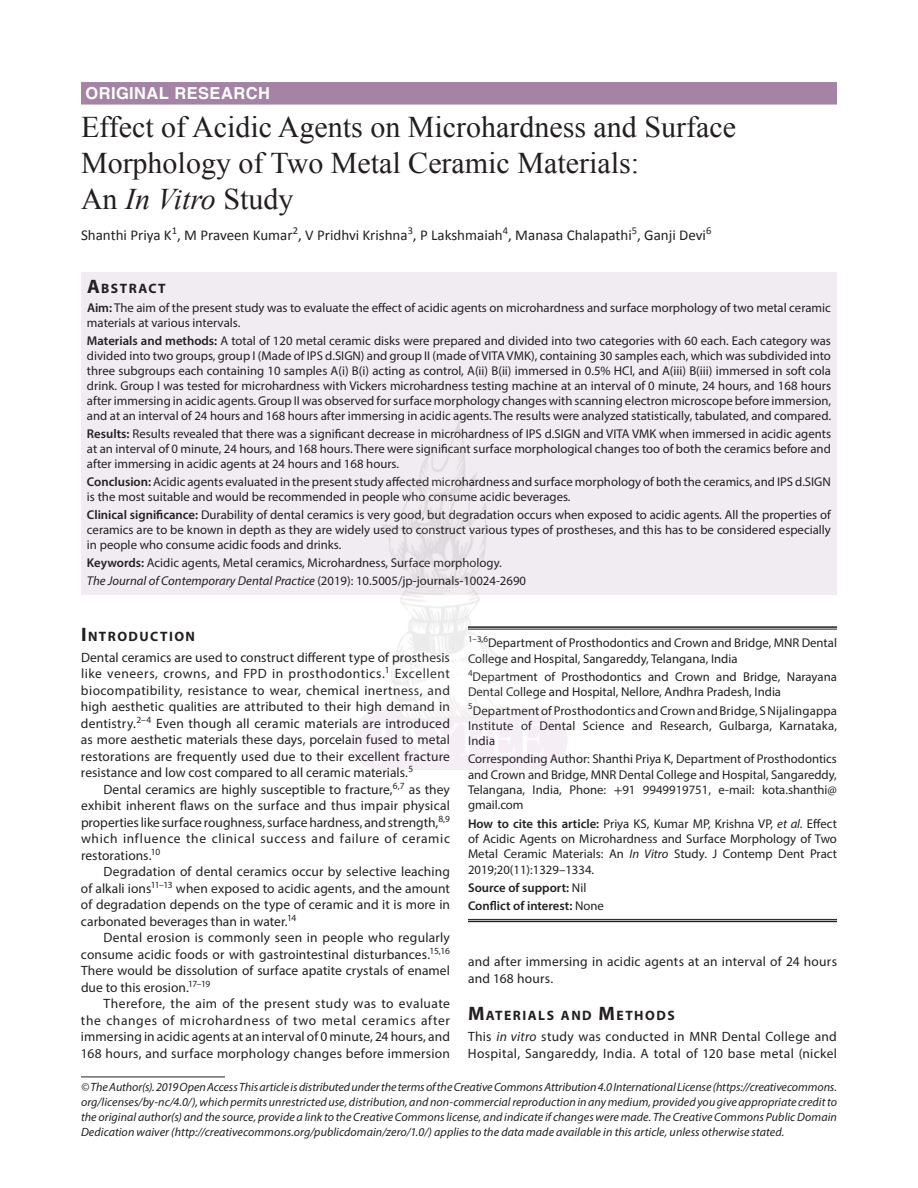
<style>
.page{position:relative;width:918px;height:1188px;background:#fff}
.page>*{position:absolute;margin:0;border:0;box-sizing:border-box;transform-origin:0 0}
.AT{font:30px/36px "Times New Roman";color:#231f20}
.JCDP-ART{font:700 16.5px "Helvetica LT Std";letter-spacing:.025em;color:#fff}
.AU{font:15px "Calibri";color:#231f20}
.AB{font:700 13.65px "Myriad Pro";letter-spacing:.105em;color:#231f20}
.Para{font:13.5px/16.5px "Myriad Pro";letter-spacing:.015em;color:#231f20;text-align:justify}
.Para-first{font:13.5px/16.5px "Myriad Pro";letter-spacing:.02em;color:#231f20;text-align:justify}
.KW{font:12.75px/15px "Myriad Pro";color:#231f20;text-align:justify}
.AF{font:12.75px/15.3px "Myriad Pro";color:#231f20;text-align:justify}
.Cor-Para{font:12.75px/15.3px "Myriad Pro";color:#231f20;text-align:justify}
.AF-first{font:12.75px/15.3px "Myriad Pro";color:#231f20}
.JT_DOI{font:italic 12.75px "Myriad Pro";color:#231f20}
.Aff-foot-last{font:600 12.75px "Myriad Pro";color:#231f20}
.Aff-foot{font:600 12.75px "Myriad Pro";color:#231f20}
.Footnote_Text{font:italic 12px/15px "Myriad Pro";letter-spacing:.005em;color:#231f20;text-align:justify}
.s1{font-style:italic}
.s2{font-size:19.5px}
.s3{font-weight:600}
.s4{font-style:normal}
.s5{font-family:"STIX"}
.s6{font-weight:400}
</style>
<div class="page">
<div style="left:81px;top:82px;width:756px;height:23px;background:#a483a5"></div>
<div style="left:81px;top:272px;width:756px;height:26px;background:#f0ecf1"></div>
<div style="left:81px;top:297px;width:756px;height:39px;background:#f0ecf1"></div>
<div style="left:81px;top:330px;width:756px;height:99px;background:#f0ecf1"></div>
<div style="left:81px;top:423px;width:756px;height:54px;background:#f0ecf1"></div>
<div style="left:81px;top:471px;width:756px;height:39px;background:#f0ecf1"></div>
<div style="left:81px;top:504px;width:756px;height:54px;background:#f0ecf1"></div>
<div style="left:81px;top:552px;width:756px;height:24px;background:#f0ecf1"></div>
<div style="left:81px;top:570px;width:756px;height:24px;background:#f0ecf1"></div>
<hr style="left:468px;top:626px;width:369px;height:2px;background:#231f20">
<hr style="left:468px;top:629px;width:369px;height:1px;background:#231f20">
<hr style="left:468px;top:919px;width:369px;height:1px;background:#231f20">
<hr style="left:468px;top:921px;width:369px;height:1px;background:#231f20">
<hr style="left:81px;top:1077px;width:144px;height:1px;background:#231f20">
<img style="left:347px;top:421px;width:224px;height:349px">
<p class="JCDP-ART" style="left:86px;top:83px;width:186px">ORIGINAL RESEARCH</p>
<p class="AT" style="left:81px;top:108px;width:657px">Effect of Acidic Agents on Microhardness and Surface<br>Morphology of Two Metal Ceramic Materials:<br>An <span class="s1">In Vitro</span> Study</p>
<p class="AU" style="left:81px;top:226px;width:632px">Shanthi Priya K<sup>1</sup>, M Praveen Kumar<sup>2</sup>, V Pridhvi Krishna<sup>3</sup>, P Lakshmaiah<sup>4</sup>, Manasa Chalapathi<sup>5</sup>, Ganji Devi<sup>6</sup></p>
<p class="AB" style="left:87px;top:279px;width:80px"><span class="s2">A</span>BSTRACT</p>
<p class="KW" style="left:87px;top:300px;width:745px"><span class="s3">Aim:</span> The aim of the present study was to evaluate the effect of acidic agents on microhardness and surface morphology of two metal ceramic materials at various intervals.</p>
<p class="KW" style="left:87px;top:333px;width:746px"><span class="s3">Materials and methods:</span> A total of 120 metal ceramic disks were prepared and divided into two categories with 60 each. Each category was divided into two groups, group I (Made of IPS d.SIGN) and group II (made of VITA VMK), containing 30 samples each, which was subdivided into three subgroups each containing 10 samples A(i) B(i) acting as control, A(ii) B(ii) immersed in 0.5% HCl, and A(iii) B(iii) immersed in soft cola drink. Group I was tested for microhardness with Vickers microhardness testing machine at an interval of 0 minute, 24 hours, and 168 hours after immersing in acidic agents. Group II was observed for surface morphology changes with scanning electron microscope before immersion, and at an interval of 24 hours and 168 hours after immersing in acidic agents. The results were analyzed statistically, tabulated, and compared.</p>
<p class="KW" style="left:87px;top:426px;width:746px"><span class="s3">Results:</span> Results revealed that there was a significant decrease in microhardness of IPS d.SIGN and VITA VMK when immersed in acidic agents at an interval of 0 minute, 24 hours, and 168 hours. There were significant surface morphological changes too of both the ceramics before and after immersing in acidic agents at 24 hours and 168 hours.</p>
<p class="KW" style="left:87px;top:474px;width:745px"><span class="s3">Conclusion:</span> Acidic agents evaluated in the present study affected microhardness and surface morphology of both the ceramics, and IPS d.SIGN is the most suitable and would be recommended in people who consume acidic beverages.</p>
<p class="KW" style="left:87px;top:507px;width:745px"><span class="s3">Clinical significance:</span> Durability of dental ceramics is very good, but degradation occurs when exposed to acidic agents. All the properties of ceramics are to be known in depth as they are widely used to construct various types of prostheses, and this has to be considered especially in people who consume acidic foods and drinks.</p>
<p class="KW" style="left:87px;top:555px;width:416px"><span class="s3">Keywords:</span> Acidic agents, Metal ceramics, Microhardness, Surface morphology.</p>
<p class="JT_DOI" style="left:87px;top:573px;width:441px">The Journal of Contemporary Dental Practice <span class="s4">(2019): 10.5005/jp-journals-10024-2690</span></p>
<h1 class="AB" style="left:81px;top:627px;width:116px"><span class="s2">I</span>NTRODUCTION</h1>
<p class="Para-first" style="left:81px;top:649px;width:371px">Dental ceramics are used to construct different type of prosthesis like veneers, crowns, and FPD in prosthodontics.<sup>1</sup> Excellent biocompatibility, resistance to wear, chemical inertness, and high aesthetic qualities are attributed to their high demand in dentistry.<sup>2–4</sup> Even though all ceramic materials are introduced as more aesthetic materials these days, porcelain fused to metal restorations are frequently used due to their excellent fracture resistance and low cost compared to all ceramic materials.<sup>5</sup></p>
<p class="Para" style="left:81px;top:781px;width:371px;text-indent:22px">Dental ceramics are highly susceptible to fracture,<sup>6,7</sup> as they exhibit inherent flaws on the surface and thus impair physical properties like surface roughness, surface hardness, and strength,<sup>8,9 </sup>which influence the clinical success and failure of ceramic restorations.<sup>10</sup></p>
<p class="Para" style="left:81px;top:863px;width:371px;text-indent:23px">Degradation of dental ceramics occur by selective leaching of alkali ions<sup>11–13</sup> when exposed to acidic agents, and the amount of degradation depends on the type of ceramic and it is more in carbonated beverages than in water.<sup>14</sup></p>
<p class="Para" style="left:81px;top:929px;width:371px;text-indent:23px">Dental erosion is commonly seen in people who regularly consume acidic foods or with gastrointestinal disturbances.<sup>15,16<br></sup>There would be dissolution of surface apatite crystals of enamel due to this erosion.<sup>17–19</sup></p>
<p class="Para" style="left:81px;top:995px;width:371px;text-indent:23px">Therefore, the aim of the present study was to evaluate the changes of microhardness of two metal ceramics after immersing in acidic agents at an interval of 0 minute, 24 hours, and 168 hours, and surface morphology changes before immersion</p>
<p class="AF-first" style="left:468px;top:635px;width:371px"><sup>1–3,6</sup>Department of Prosthodontics and Crown and Bridge, MNR Dental<br>College and Hospital, Sangareddy, Telangana, India</p>
<p class="AF" style="left:468px;top:669px;width:370px"><sup>4</sup>Department of Prosthodontics and Crown and Bridge, Narayana<br>Dental College and Hospital, Nellore, Andhra Pradesh, India</p>
<p class="AF" style="left:468px;top:702px;width:371px"><sup>5</sup>Department of Prosthodontics and Crown and Bridge, S Nijalingappa Institute of Dental Science and Research, Gulbarga, Karnataka, India</p>
<p class="AF" style="left:468px;top:751px;width:371px">Corresponding Author: Shanthi Priya K, Department of Prosthodontics and Crown and Bridge, MNR Dental College and Hospital, Sangareddy, Telangana, India, Phone: <span class="s5">+</span>91 9949919751, e-mail: kota.shanthi@ gmail.com</p>
<p class="Cor-Para" style="left:468px;top:816px;width:371px"><span class="s3">How to cite this article:</span> Priya KS, Kumar MP, Krishna VP, <span class="s1">et al.</span> Effect of Acidic Agents on Microhardness and Surface Morphology of Two Metal Ceramic Materials: An <span class="s1">In Vitro</span> Study. J Contemp Dent Pract 2019;20(11):1329–1334.</p>
<p class="Aff-foot" style="left:468px;top:879px;width:120px">Source of support: <span class="s6">Nil</span></p>
<p class="Aff-foot-last" style="left:468px;top:898px;width:137px">Conflict of interest: <span class="s6">None</span></p>
<p class="Para" style="left:468px;top:953px;width:371px">and after immersing in acidic agents at an interval of 24 hours and 168 hours.</p>
<h1 class="AB" style="left:468px;top:1007px;width:208px"><span class="s2">M</span>ATERIALS AND <span class="s2">M</span>ETHODS</h1>
<p class="Para-first" style="left:468px;top:1028px;width:371px">This <span class="s1">in vitro</span> study was conducted in MNR Dental College and<br>Hospital, Sangareddy, India. A total of 120 base metal (nickel</p>
<p class="Footnote_Text" style="left:81px;top:1079px;width:758px">© The Author(s). 2019 Open Access This article is distributed under the terms of the Creative Commons Attribution 4.0 International License (https://creativecommons. org/licenses/by-nc/4.0/), which permits unrestricted use, distribution, and non-commercial reproduction in any medium, provided you give appropriate credit to the original author(s) and the source, provide a link to the Creative Commons license, and indicate if changes were made. The Creative Commons Public Domain Dedication waiver (http://creativecommons.org/publicdomain/zero/1.0/) applies to the data made available in this article, unless otherwise stated.</p>
</div>
